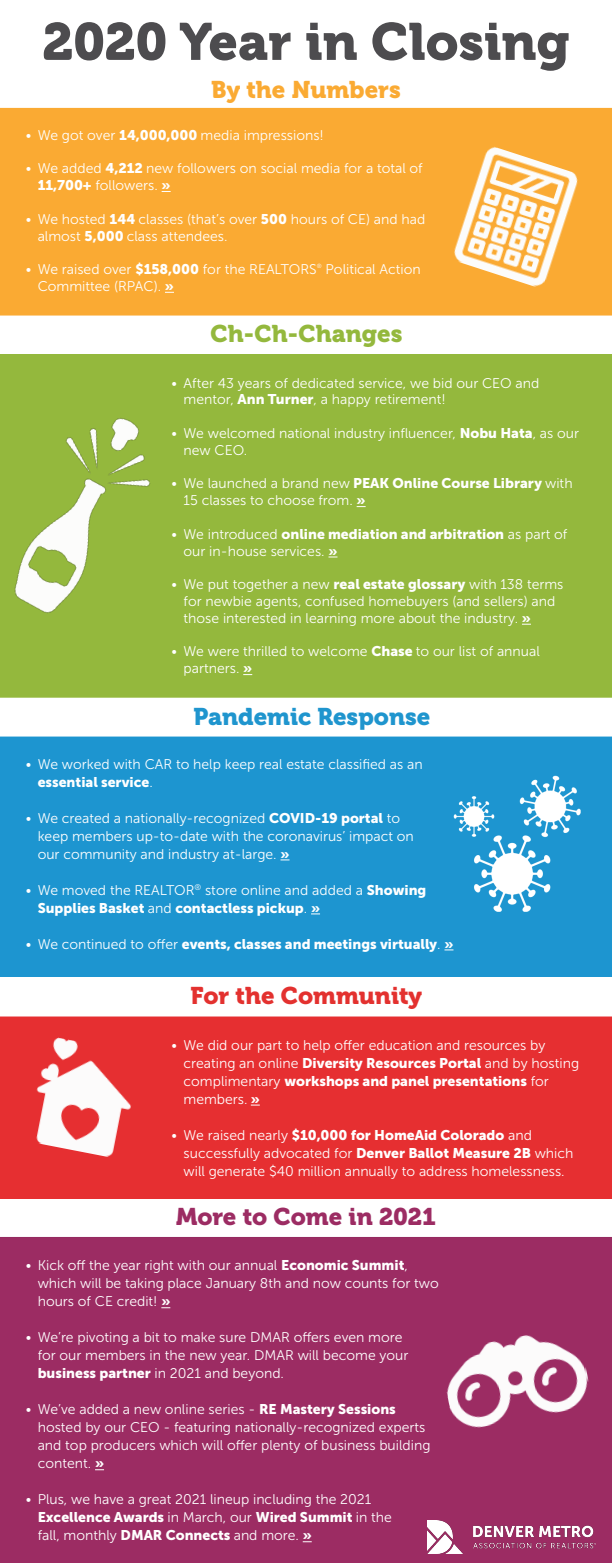
<style>
.page{position:relative;width:612px;height:1563px;background:#fff}
.page>*{position:absolute;margin:0;border:0;box-sizing:border-box;transform-origin:0 0}
.t1{font:52px "Museo 900";color:#4d4c4f}
.t2{font:24px "Museo 900";color:#1f95ce}
.t3{font:24px "Museo 900";color:#9c2c63}
.t4{font:24px "Museo 900";color:#e3312f}
.t5{font:24px "Museo 900";color:#94b83d}
.t6{font:24px "Museo 900";color:#faaa33}
.t7{font:14px/18px "Museo Sans 300";color:#fff}
.t8{font:14px "Museo Sans 900";color:#fff}
.t9{font:6px "Museo Sans 300";color:#fff}
.s1{font-family:"Museo Sans 900"}
.s2{font-family:"Museo Sans 300"}
</style>
<div class="page">
<div style="left:0;top:108px;width:612px;height:208px;background:#faaa33"></div>
<div style="left:0;top:1017px;width:612px;height:182px;background:#e62f31"></div>
<div style="left:0;top:354px;width:612px;height:344px;background:#94b83d"></div>
<div style="left:0;top:737px;width:612px;height:240px;background:#1d95d0"></div>
<div style="left:0;top:1237px;width:612px;height:326px;background:#9c2c63"></div>
<img style="left:449px;top:771px;width:143px;height:145px">
<img style="left:435px;top:1306px;width:161px;height:142px">
<img style="left:21px;top:1035px;width:126px;height:126px">
<img style="left:443px;top:142px;width:146px;height:150px">
<img style="left:428px;top:1521px;width:168px;height:33px">
<img style="left:0;top:405px;width:155px;height:239px">
<p class="t1" style="left:42px;top:12px;width:529px">2020 Year in Closing</p>
<p class="t6" style="left:211px;top:76px;width:191px">By the Numbers</p>
<p class="t7" style="left:26px;top:126px;width:300px">• We got over <span class="s1">14,000,000</span> media impressions!</p>
<p class="t7" style="left:38px;top:160px;width:387px;line-height:16.8px;text-indent:-12px">• We added <span class="s1">4,212</span> new followers on social media for a total of<br><span class="s1">11,700+</span> followers. <span class="s1">»</span></p>
<p class="t7" style="left:38px;top:211px;width:389px;line-height:16.8px;text-indent:-12px">• We hosted <span class="s1">144</span> classes (that’s over <span class="s1">500</span> hours of CE) and had almost <span class="s1">5,000</span> class attendees.</p>
<p class="t7" style="left:26px;top:260px;width:293px">• We raised over <span class="s1">$158,000</span> for the REALTORS</p>
<p class="t9" style="left:317px;top:263px;width:6px">®</p>
<p class="t7" style="left:326px;top:260px;width:97px">Political Action</p>
<p class="t7" style="left:38px;top:277px;width:138px">Committee (RPAC). <span class="s1">»</span></p>
<p class="t5" style="left:211px;top:320px;width:193px">Ch-Ch-Changes</p>
<p class="t7" style="left:184px;top:374px;width:357px;line-height:16.8px;text-indent:-12px">• After 43 years of dedicated service, we bid our CEO and mentor, <span class="s1">Ann Turner</span>, a happy retirement!</p>
<p class="t7" style="left:184px;top:425px;width:397px;line-height:16.8px;text-indent:-12px">• We welcomed national industry influencer, <span class="s1">Nobu Hata</span>, as our new CEO.</p>
<p class="t7" style="left:184px;top:475px;width:391px;line-height:16.8px;text-indent:-12px">• We launched a brand new <span class="s1">PEAK Online Course Library</span> with<br>15 classes to choose from. <span class="s1">»</span></p>
<p class="t7" style="left:184px;top:526px;width:385px;line-height:16.8px;text-indent:-12px">• We introduced <span class="s1">online mediation and arbitration</span> as part of our in-house services. <span class="s1">»</span></p>
<p class="t7" style="left:184px;top:576px;width:381px;line-height:16.8px;text-indent:-12px">• We put together a new <span class="s1">real estate glossary</span> with 138 terms for newbie agents, confused homebuyers (and sellers) and those interested in learning more about the industry. <span class="s1">»</span></p>
<p class="t7" style="left:184px;top:643px;width:358px;line-height:16.8px;text-indent:-12px">• We were thrilled to welcome <span class="s1">Chase</span> to our list of annual partners. <span class="s1">»</span></p>
<p class="t2" style="left:193px;top:703px;width:239px">Pandemic Response</p>
<p class="t7" style="left:38px;top:755px;width:387px;text-indent:-12px">• We worked with CAR to help keep real estate classified as an <span class="s1">essential service</span>.</p>
<p class="t7" style="left:38px;top:809px;width:378px;text-indent:-12px">• We created a nationally-recognized <span class="s1">COVID-19 portal</span> to keep members up-to-date with the coronavirus’ impact on our community and industry at-large. <span class="s1">»</span></p>
<p class="t7" style="left:38px;top:881px;width:390px;text-indent:-12px">• We moved the REALTOR<sup>®</sup> store online and added a <span class="s1">Showing<br>Supplies Basket</span> and <span class="s1">contactless pickup</span>. <span class="s1">»</span></p>
<p class="t8" style="left:26px;top:936px;width:429px"><span class="s2">• We continued to offer</span> events, classes and meetings virtually<span class="s2">.</span> »</p>
<p class="t4" style="left:190px;top:982px;width:233px">For the Community</p>
<p class="t7" style="left:184px;top:1036px;width:397px;text-indent:-12px">• We did our part to help offer education and resources by creating an online <span class="s1">Diversity Resources Portal</span> and by hosting complimentary <span class="s1">workshops and panel presentations</span> for members. <span class="s1">»</span></p>
<p class="t7" style="left:184px;top:1126px;width:391px;text-indent:-12px">• We raised nearly <span class="s1">$10,000 for HomeAid Colorado</span> and successfully advocated for <span class="s1">Denver Ballot Measure 2B</span> which will generate $40 million annually to address homelessness.</p>
<p class="t3" style="left:176px;top:1203px;width:261px">More to Come in 2021</p>
<p class="t7" style="left:38px;top:1257px;width:403px;text-indent:-12px">• Kick off the year right with our annual <span class="s1">Economic Summit</span>, which will be taking place January 8th and now counts for two hours of CE credit! <span class="s1">»</span></p>
<p class="t7" style="left:38px;top:1329px;width:372px;text-indent:-12px">• We’re pivoting a bit to make sure DMAR offers even more for our members in the new year. DMAR will become your <span class="s1">business partner</span> in 2021 and beyond.</p>
<p class="t7" style="left:38px;top:1401px;width:394px;text-indent:-12px">• We’ve added a new online series - <span class="s1">RE Mastery Sessions </span>hosted by our CEO - featuring nationally-recognized experts and top producers which will offer plenty of business building content. <span class="s1">»</span></p>
<p class="t7" style="left:38px;top:1491px;width:356px;text-indent:-12px">• Plus, we have a great 2021 lineup including the 2021<br><span class="s1">Excellence Awards</span> in March, our <span class="s1">Wired Summit</span> in the fall, monthly <span class="s1">DMAR Connects</span> and more. <span class="s1">»</span></p>
</div>
